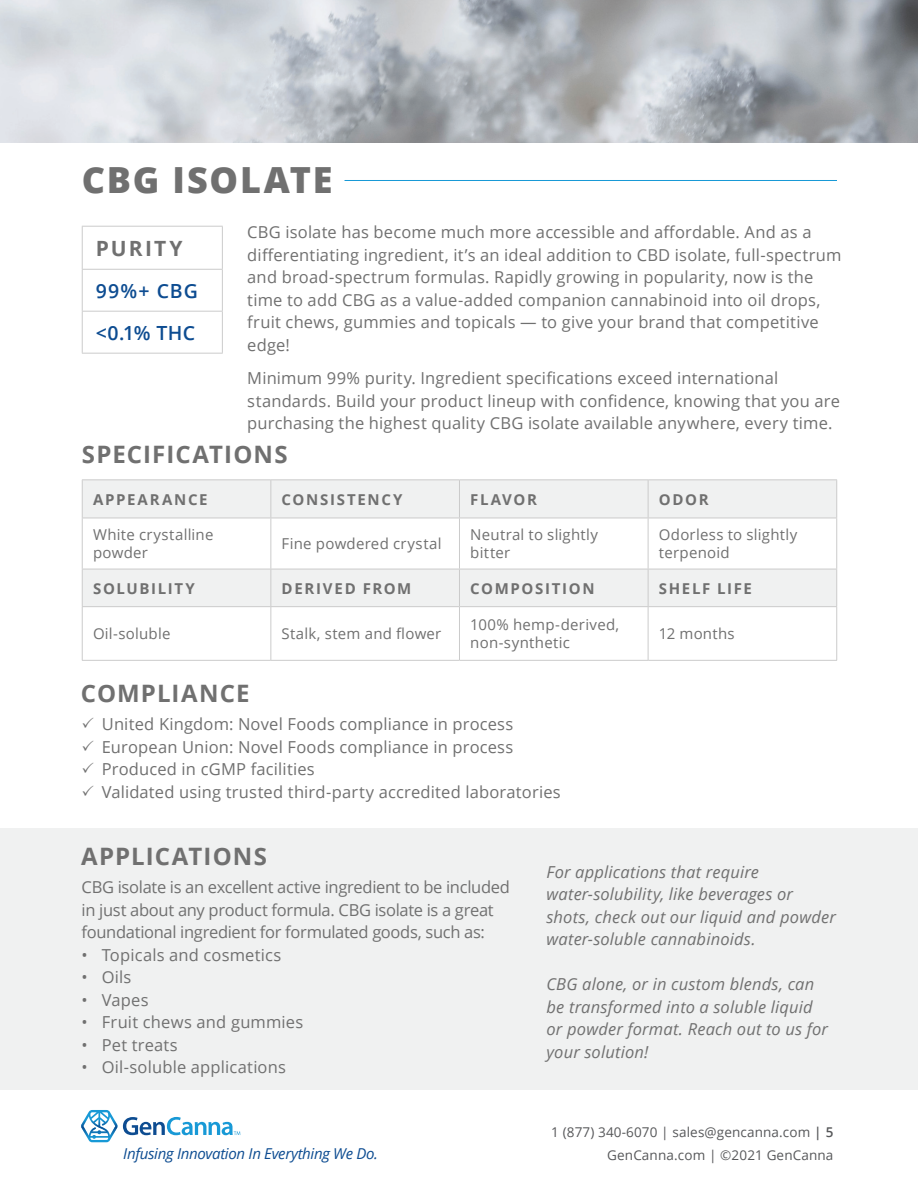
<style>
.page{position:relative;width:918px;height:1188px;background:#fff}
.page>*{position:absolute;margin:0;border:0;box-sizing:border-box;transform-origin:0 0}
.t1{font:800 36px "Open Sans";letter-spacing:.045em;color:#707070}
.t2{font:700 24px "Open Sans";letter-spacing:.045em;color:#707070}
.t3{font:700 21px "Open Sans";letter-spacing:.105em;color:#707070}
.t4{font:600 19.5px/42px "Open Sans";letter-spacing:.045em;color:#0d4c91}
.t5{font:16.5px/22.5px "Open Sans";letter-spacing:.01em;color:#707070}
.t6{font:italic 16.5px/22.5px "Open Sans";letter-spacing:.01em;color:#707070}
.t7{font:16.5px/22.5px "Open Sans";letter-spacing:-.02em;color:#707070}
.t8{font:15px/18px "Open Sans";letter-spacing:.015em;color:#707070}
.t9{font:700 15px "Open Sans";letter-spacing:.11em;color:#707070}
.t10{font:italic 15px "Open Sans";letter-spacing:-.02em;color:#0d4c91}
.t11{font:13.5px/22.5px "Open Sans";letter-spacing:.01em;color:#57585a;text-align:right}
.s1{font-weight:600}
</style>
<div class="page">
<svg style="left:81px;top:1110px;width:159px;height:32px"></svg>
<img style="left:0;top:0;width:918px;height:143px">
<div style="left:0;top:828px;width:918px;height:262px;background:#f0f1f1"></div>
<svg style="left:83px;top:480px;width:753px;height:126px;fill:#f0f1f1"></svg>
<hr style="left:82px;top:479px;width:189px;height:1px;background:#cbcbcb">
<hr style="left:82px;top:480px;width:1px;height:38px;background:#cbcbcb">
<hr style="left:271px;top:479px;width:188px;height:1px;background:#cbcbcb">
<hr style="left:270px;top:480px;width:1px;height:38px;background:#cbcbcb">
<hr style="left:459px;top:479px;width:189px;height:1px;background:#cbcbcb">
<hr style="left:459px;top:480px;width:1px;height:38px;background:#cbcbcb">
<hr style="left:648px;top:479px;width:189px;height:1px;background:#cbcbcb">
<hr style="left:648px;top:480px;width:1px;height:38px;background:#cbcbcb">
<hr style="left:836px;top:480px;width:1px;height:38px;background:#cbcbcb">
<hr style="left:82px;top:518px;width:189px;height:1px;background:#cbcbcb">
<hr style="left:82px;top:518px;width:1px;height:51px;background:#cbcbcb">
<hr style="left:271px;top:518px;width:188px;height:1px;background:#cbcbcb">
<hr style="left:270px;top:518px;width:1px;height:51px;background:#cbcbcb">
<hr style="left:459px;top:518px;width:189px;height:1px;background:#cbcbcb">
<hr style="left:459px;top:518px;width:1px;height:51px;background:#cbcbcb">
<hr style="left:648px;top:518px;width:189px;height:1px;background:#cbcbcb">
<hr style="left:648px;top:518px;width:1px;height:51px;background:#cbcbcb">
<hr style="left:836px;top:518px;width:1px;height:51px;background:#cbcbcb">
<hr style="left:82px;top:569px;width:189px;height:1px;background:#cbcbcb">
<hr style="left:82px;top:569px;width:1px;height:37px;background:#cbcbcb">
<hr style="left:271px;top:569px;width:188px;height:1px;background:#cbcbcb">
<hr style="left:270px;top:569px;width:1px;height:37px;background:#cbcbcb">
<hr style="left:459px;top:569px;width:189px;height:1px;background:#cbcbcb">
<hr style="left:459px;top:569px;width:1px;height:37px;background:#cbcbcb">
<hr style="left:648px;top:569px;width:189px;height:1px;background:#cbcbcb">
<hr style="left:648px;top:569px;width:1px;height:37px;background:#cbcbcb">
<hr style="left:836px;top:569px;width:1px;height:37px;background:#cbcbcb">
<hr style="left:82px;top:606px;width:189px;height:1px;background:#cbcbcb">
<hr style="left:82px;top:607px;width:1px;height:53px;background:#cbcbcb">
<hr style="left:271px;top:606px;width:188px;height:1px;background:#cbcbcb">
<hr style="left:270px;top:607px;width:1px;height:53px;background:#cbcbcb">
<hr style="left:459px;top:606px;width:189px;height:1px;background:#cbcbcb">
<hr style="left:459px;top:607px;width:1px;height:53px;background:#cbcbcb">
<hr style="left:648px;top:606px;width:189px;height:1px;background:#cbcbcb">
<hr style="left:648px;top:607px;width:1px;height:53px;background:#cbcbcb">
<hr style="left:836px;top:607px;width:1px;height:53px;background:#cbcbcb">
<hr style="left:82px;top:660px;width:189px;height:1px;background:#cbcbcb">
<hr style="left:271px;top:660px;width:188px;height:1px;background:#cbcbcb">
<hr style="left:459px;top:660px;width:189px;height:1px;background:#cbcbcb">
<hr style="left:648px;top:660px;width:189px;height:1px;background:#cbcbcb">
<hr style="left:82px;top:226px;width:141px;height:1px;background:#cbcbcb">
<hr style="left:82px;top:227px;width:1px;height:42px;background:#cbcbcb">
<hr style="left:222px;top:227px;width:1px;height:42px;background:#cbcbcb">
<hr style="left:82px;top:269px;width:141px;height:1px;background:#cbcbcb">
<hr style="left:82px;top:270px;width:1px;height:41px;background:#cbcbcb">
<hr style="left:222px;top:270px;width:1px;height:41px;background:#cbcbcb">
<hr style="left:82px;top:311px;width:141px;height:1px;background:#cbcbcb">
<hr style="left:82px;top:312px;width:1px;height:41px;background:#cbcbcb">
<hr style="left:222px;top:312px;width:1px;height:41px;background:#cbcbcb">
<hr style="left:82px;top:353px;width:141px;height:1px;background:#cbcbcb">
<hr style="left:345px;top:180px;width:492px;height:1px;background:#1899d6">
<h1 class="t1" style="left:82px;top:153px;width:252px">CBG ISOLATE</h1>
<p class="t3" style="left:96px;top:233px;width:88px">PURITY</p>
<p class="t4" style="left:96px;top:269px;width:104px">99%+ CBG &lt;0.1% THC</p>
<p class="t5" style="left:247px;top:221px;width:596px">CBG isolate has become much more accessible and affordable. And as a differentiating ingredient, it’s an ideal addition to CBD isolate, full-spectrum and broad-spectrum formulas. Rapidly growing in popularity, now is the time to add CBG as a value-added companion cannabinoid into oil drops, fruit chews, gummies and topicals — to give your brand that competitive edge!</p>
<p class="t5" style="left:247px;top:367px;width:594px">Minimum 99% purity. Ingredient specifications exceed international standards. Build your product lineup with confidence, knowing that you are purchasing the highest quality CBG isolate available anywhere, every time.</p>
<h2 class="t2" style="left:82px;top:437px;width:207px">SPECIFICATIONS</h2>
<p class="t9" style="left:93px;top:489px;width:116px">APPEARANCE</p>
<p class="t9" style="left:282px;top:489px;width:122px">CONSISTENCY</p>
<p class="t9" style="left:470px;top:489px;width:68px">FLAVOR</p>
<p class="t9" style="left:659px;top:489px;width:51px">ODOR</p>
<p class="t8" style="left:93px;top:525px;width:122px">White crystalline powder</p>
<p class="t8" style="left:282px;top:534px;width:161px">Fine powdered crystal</p>
<p class="t8" style="left:470px;top:525px;width:129px">Neutral to slightly bitter</p>
<p class="t8" style="left:659px;top:525px;width:140px">Odorless to slightly terpenoid</p>
<p class="t9" style="left:93px;top:578px;width:103px">SOLUBILITY</p>
<p class="t9" style="left:282px;top:578px;width:131px">DERIVED FROM</p>
<p class="t9" style="left:470px;top:578px;width:126px">COMPOSITION</p>
<p class="t9" style="left:659px;top:578px;width:95px">SHELF LIFE</p>
<p class="t8" style="left:93px;top:624px;width:79px">Oil-soluble</p>
<p class="t8" style="left:282px;top:624px;width:161px">Stalk, stem and flower</p>
<p class="t8" style="left:470px;top:615px;width:150px">100% hemp-derived, non-synthetic</p>
<p class="t8" style="left:659px;top:624px;width:77px">12 months</p>
<h2 class="t2" style="left:81px;top:677px;width:170px">COMPLIANCE</h2>
<p class="t5" style="left:82px;top:713px;width:433px">✓ United Kingdom: Novel Foods compliance in process</p>
<p class="t5" style="left:82px;top:735px;width:433px">✓ European Union: Novel Foods compliance in process</p>
<p class="t5" style="left:82px;top:758px;width:235px">✓ Produced in cGMP facilities</p>
<p class="t5" style="left:82px;top:780px;width:481px">✓ Validated using trusted third-party accredited laboratories</p>
<h2 class="t2" style="left:81px;top:839px;width:188px">APPLICATIONS</h2>
<p class="t7" style="left:82px;top:875px;width:430px">CBG isolate is an excellent active ingredient to be included in just about any product formula. CBG isolate is a great foundational ingredient for formulated goods, such as:</p>
<p class="t5" style="left:82px;top:943px;width:201px">• Topicals and cosmetics</p>
<p class="t5" style="left:82px;top:965px;width:51px">• Oils</p>
<p class="t5" style="left:82px;top:988px;width:68px">• Vapes</p>
<p class="t5" style="left:82px;top:1010px;width:223px">• Fruit chews and gummies</p>
<p class="t5" style="left:82px;top:1033px;width:98px">• Pet treats</p>
<p class="t5" style="left:82px;top:1056px;width:206px">• Oil-soluble applications</p>
<p class="t10" style="left:123px;top:1144px;width:256px">Infusing Innovation In Everything We Do.</p>
<p class="t6" style="left:547px;top:860px;width:291px">For applications that require water-solubility, like beverages or shots, check out our liquid and powder water-soluble cannabinoids.</p>
<p class="t6" style="left:547px;top:973px;width:283px">CBG alone, or in custom blends, can be transformed into a soluble liquid or powder format. Reach out to us for your solution!</p>
<p class="t11" style="left:551px;top:1121px;width:284px">1 (877) 340-6070 | sales@gencanna.com <span class="s1">| 5<br></span>GenCanna.com | ©2021 GenCanna</p>
</div>
